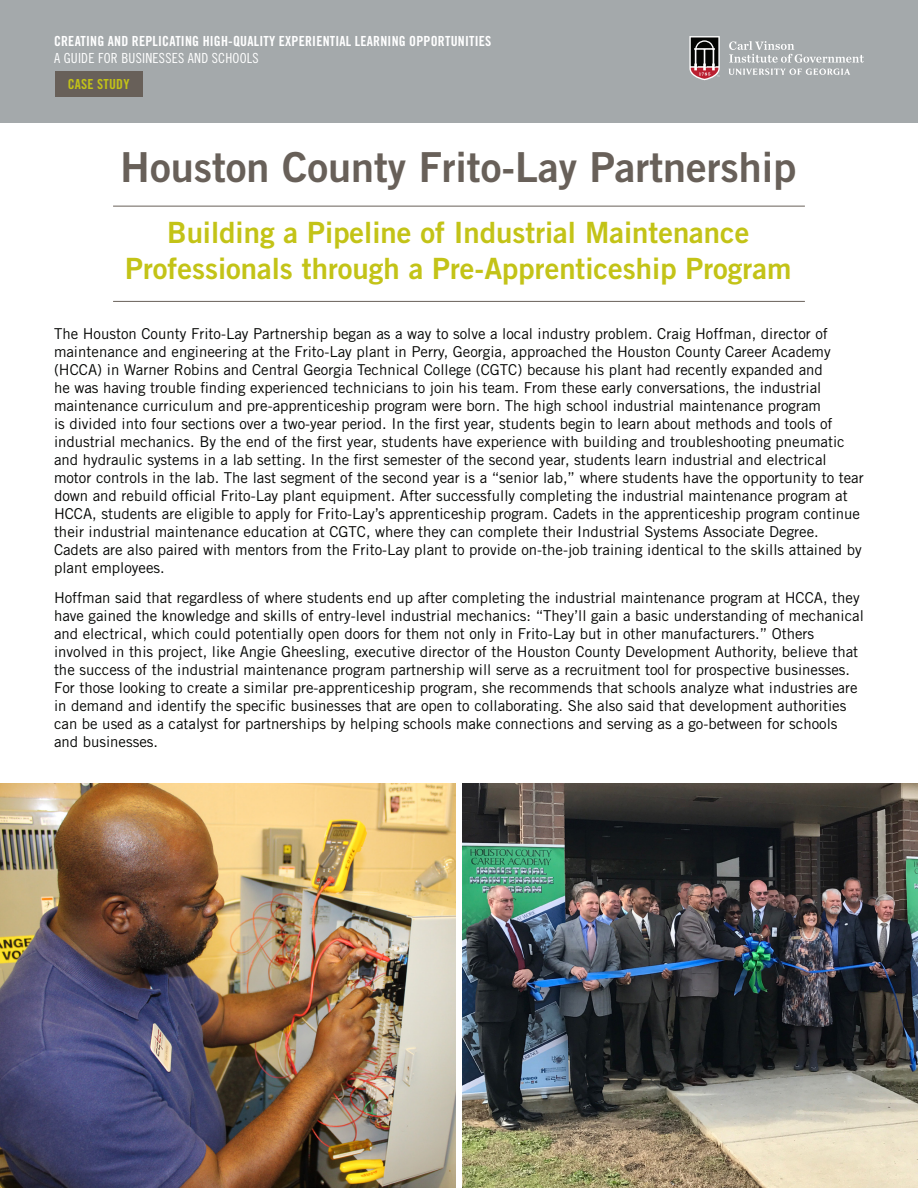
<style>
.page{position:relative;width:918px;height:1188px;background:#fff}
.page>*{position:absolute;margin:0;border:0;box-sizing:border-box;transform-origin:0 0}
.t1{font:41.4px "Trade Gothic LT Std Bd 2";color:#686059}
.t2{font:29.25px/35.7px "Trade Gothic LT Std Bd 2";color:#c3c317;text-align:center}
.t3{font:15px/18px "Trade Gothic LT Std";color:#040503}
.t4{font:13.95px "Trade Gothic LT Std Bd Cn 20";letter-spacing:.015em;color:#fff}
.t5{font:13.95px "Trade Gothic LT Std Cn 18";letter-spacing:.015em;color:#fff}
.t6{font:13.8px "Trade Gothic LT Std Bd Cn 20";letter-spacing:.015em;color:#c3c317}
</style>
<div class="page">
<div style="left:0;top:0;width:918px;height:122px;background:#a4a9ab"></div>
<div style="left:55px;top:71px;width:88px;height:25px;background:#686059"></div>
<svg style="left:689px;top:36px;width:31px;height:44px"></svg>
<svg style="left:729px;top:41px;width:135px;height:34px"></svg>
<hr style="left:113px;top:206px;width:692px;height:1px;background:#686059">
<hr style="left:113px;top:301px;width:692px;height:1px;background:#686059">
<img style="left:0;top:783px;width:456px;height:405px">
<img style="left:462px;top:783px;width:456px;height:405px">
<p class="t4" style="left:54px;top:33px;width:439px">CREATING AND REPLICATING HIGH-QUALITY EXPERIENTIAL LEARNING OPPORTUNITIES</p>
<p class="t5" style="left:54px;top:50px;width:206px">A GUIDE FOR BUSINESSES AND SCHOOLS</p>
<p class="t6" style="left:68px;top:75px;width:63px">CASE STUDY</p>
<p class="t1" style="left:120px;top:141px;width:678px">Houston County Frito-Lay Partnership</p>
<p class="t2" style="left:125px;top:214px;width:668px">Building a Pipeline of Industrial Maintenance<br>Professionals through a Pre-Apprenticeship Program</p>
<p class="t3" style="left:54px;top:324px;width:811px">The Houston County Frito-Lay Partnership began as a way to solve a local industry problem. Craig Hoffman, director of maintenance and engineering at the Frito-Lay plant in Perry, Georgia, approached the Houston County Career Academy (HCCA) in Warner Robins and Central Georgia Technical College (CGTC) because his plant had recently expanded and<br>he was having trouble finding experienced technicians to join his team. From these early conversations, the industrial maintenance curriculum and pre-apprenticeship program were born. The high school industrial maintenance program<br>is divided into four sections over a two-year period. In the first year, students begin to learn about methods and tools of industrial mechanics. By the end of the first year, students have experience with building and troubleshooting pneumatic and hydraulic systems in a lab setting. In the first semester of the second year, students learn industrial and electrical motor controls in the lab. The last segment of the second year is a “senior lab,” where students have the opportunity to tear down and rebuild official Frito-Lay plant equipment. After successfully completing the industrial maintenance program at HCCA, students are eligible to apply for Frito-Lay’s apprenticeship program. Cadets in the apprenticeship program continue their industrial maintenance education at CGTC, where they can complete their Industrial Systems Associate Degree.<br>Cadets are also paired with mentors from the Frito-Lay plant to provide on-the-job training identical to the skills attained by plant employees.</p>
<p class="t3" style="left:54px;top:588px;width:811px">Hoffman said that regardless of where students end up after completing the industrial maintenance program at HCCA, they have gained the knowledge and skills of entry-level industrial mechanics: “They’ll gain a basic understanding of mechanical and electrical, which could potentially open doors for them not only in Frito-Lay but in other manufacturers.” Others involved in this project, like Angie Gheesling, executive director of the Houston County Development Authority, believe that the success of the industrial maintenance program partnership will serve as a recruitment tool for prospective businesses.<br>For those looking to create a similar pre-apprenticeship program, she recommends that schools analyze what industries are in demand and identify the specific businesses that are open to collaborating. She also said that development authorities can be used as a catalyst for partnerships by helping schools make connections and serving as a go-between for schools and businesses.</p>
</div>
